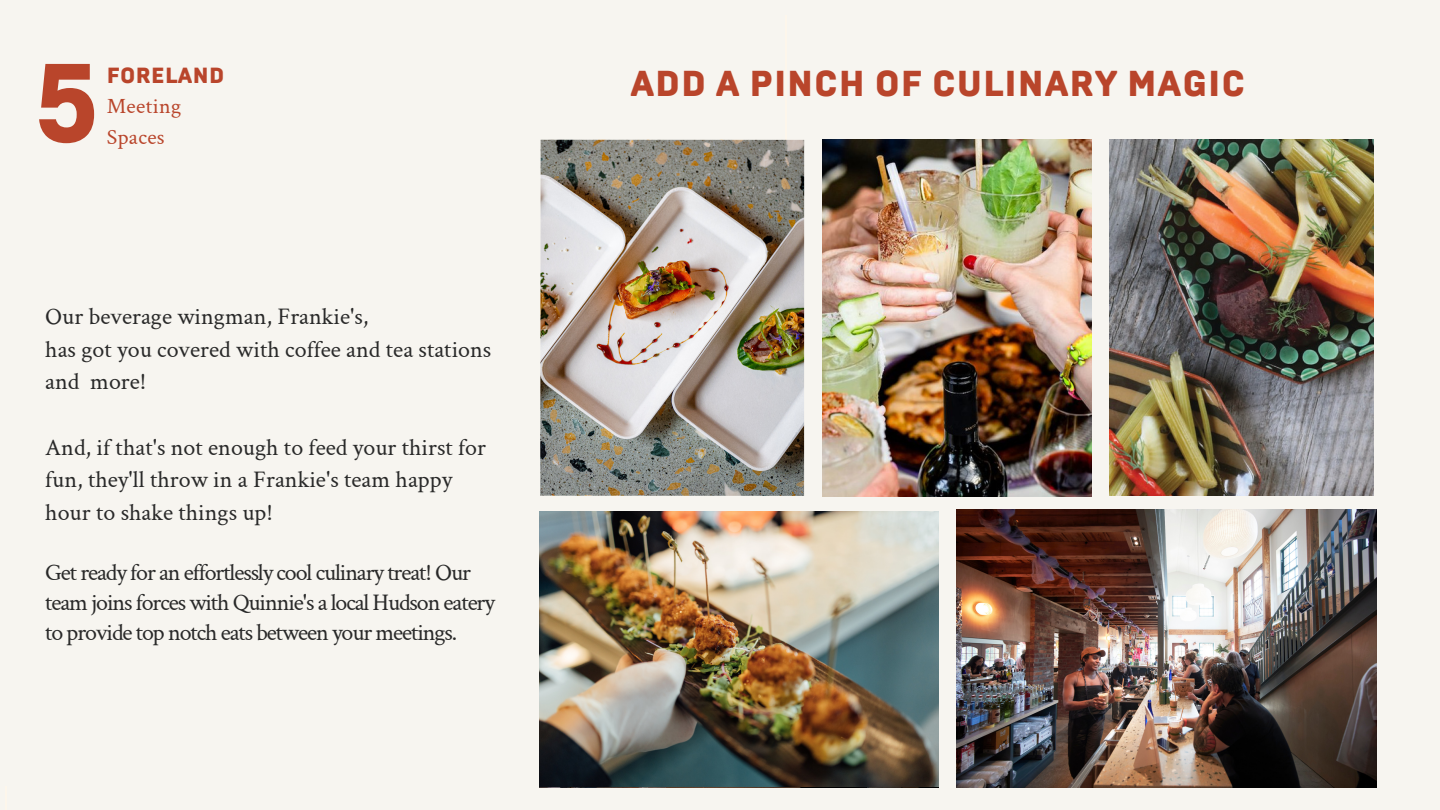
<style>
.page{position:relative;width:1440px;height:810px;background:#f7f5f0}
.page>*{position:absolute;margin:0;border:0;box-sizing:border-box;transform-origin:0 0}
.t1{font:900 110.9px "Brutal Type";color:#b9452b}
.t2{font:900 36px "Brutal Type";letter-spacing:.025em;color:#b9452b}
.t3{font:24px/32.6px "Crimson Text";color:#292929}
.t4{font:24px/30.4px "Crimson Text";letter-spacing:-.045em;color:#292929}
.t5{font:21.9px "Crimson Text";letter-spacing:.015em;color:#b9452b}
.t6{font:900 21.9px "Brutal Type";letter-spacing:.015em;color:#b9452b}
</style>
<div class="page">
<hr style="left:785px;top:15px;width:1px;height:135px;background:#fdf6eb">
<img style="left:540px;top:139px;width:264px;height:357px">
<img style="left:1109px;top:140px;width:264px;height:356px">
<img style="left:823px;top:139px;width:269px;height:357px">
<img style="left:957px;top:510px;width:420px;height:277px">
<img style="left:540px;top:512px;width:399px;height:275px">
<p class="t1" style="left:34px;top:52px;width:67px">5</p>
<p class="t6" style="left:107px;top:65px;width:119px">FORELAND</p>
<p class="t5" style="left:107px;top:92px;width:76px">Meeting</p>
<p class="t5" style="left:107px;top:123px;width:59px">Spaces</p>
<h1 class="t3" style="left:45px;top:301px;width:448px">Our beverage wingman, Frankie's,<br>has got you covered with coffee and tea stations and more!</h1>
<p class="t3" style="left:45px;top:431px;width:442px">And, if that's not enough to feed your thirst for fun, they'll throw in a Frankie's team happy hour to shake things up!</p>
<h3 class="t4" style="left:45px;top:557px;width:451px">Get ready for an effortlessly cool culinary treat! Our team joins forces with Quinnie's a local Hudson eatery to provide top notch eats between your meetings.</h3>
<p class="t2" style="left:630px;top:67px;width:616px">ADD A PINCH OF CULINARY MAGIC</p>
</div>
